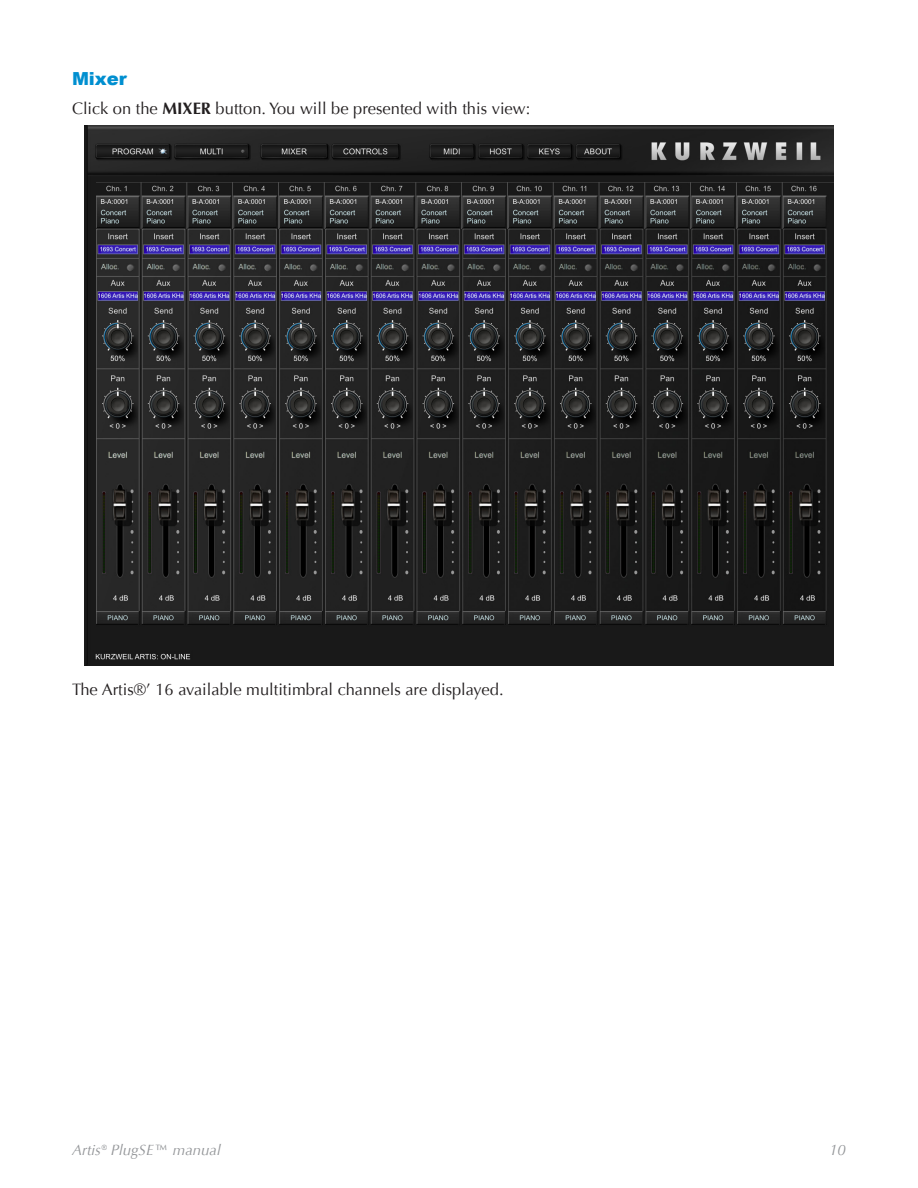
<style>
.page{position:relative;width:918px;height:1188px;background:#fff}
.page>*{position:absolute;margin:0;border:0;box-sizing:border-box;transform-origin:0 0}
.Head_2{font:900 18px "Arial";color:#008fd0}
.Body_Text{font:16.5px "Optima";color:#231f20}
.t1{font:italic 15px "Optima";color:#939598}
.s1{font-weight:700}
</style>
<div class="page">
<img style="left:84px;top:126px;width:750px;height:540px">
<p class="Head_2" style="left:72px;top:65px;width:56px">Mixer</p>
<p class="Body_Text" style="left:72px;top:99px;width:460px">Click on the <span class="s1">MIXER</span> button. You will be presented with this view:</p>
<p class="Body_Text" style="left:72px;top:680px;width:433px">The Artis®’ 16 available multitimbral channels are displayed.</p>
<p class="t1" style="left:72px;top:1141px;width:150px">Artis® PlugSE™ manual</p>
<p class="t1" style="left:829px;top:1141px;width:18px">10</p>
</div>
